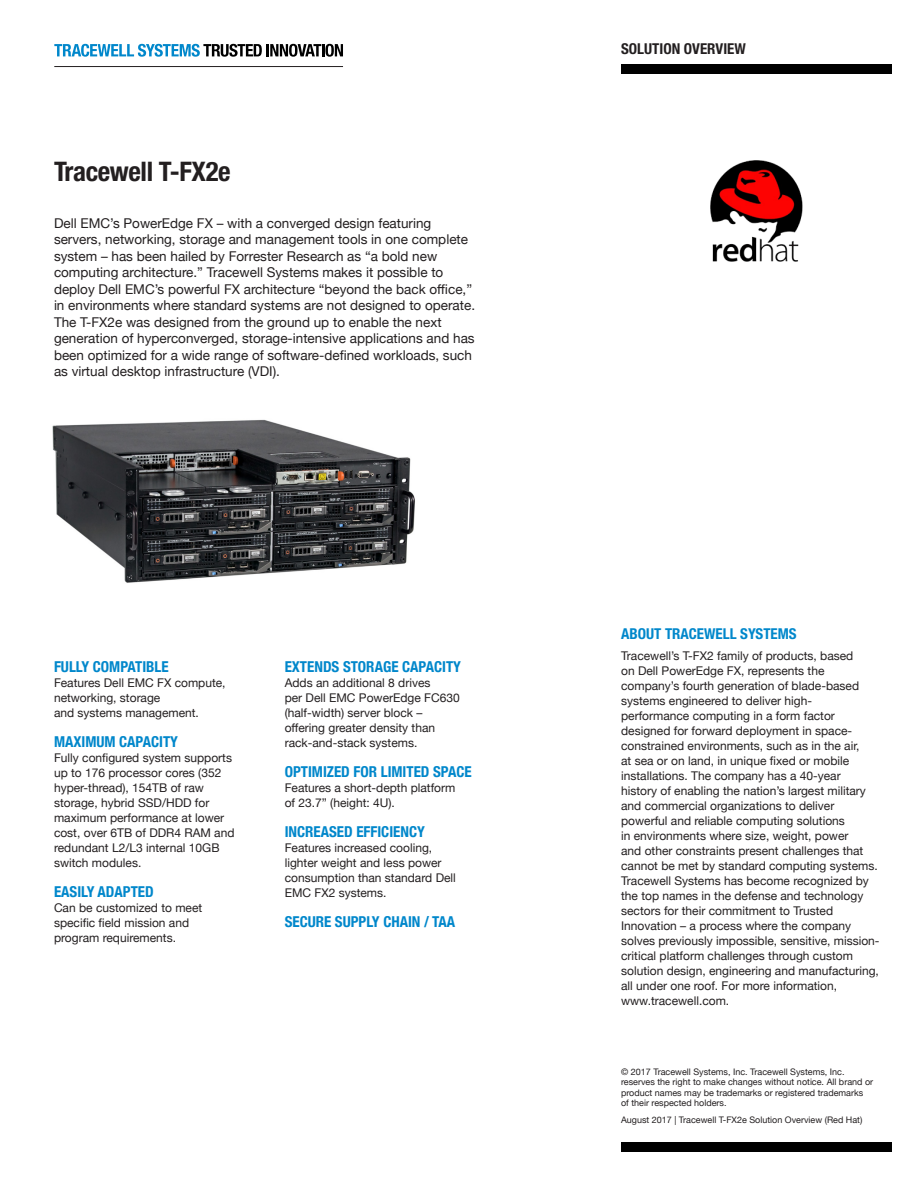
<style>
.page{position:relative;width:918px;height:1188px;background:#fff}
.page>*{position:absolute;margin:0;border:0;box-sizing:border-box;transform-origin:0 0}
.t1{font:700 condensed 27px "Helvetica Neue LT Std";letter-spacing:-.015em;color:#231f20}
.t2{font:700 condensed 15px "Helvetica Neue";color:#0087cb}
.t3{font:700 condensed 15px "Helvetica Neue LT Std";color:#0087cb}
.t4{font:700 condensed 15px "Helvetica Neue LT Std";color:#231f20}
.t5{font:13.5px/16.5px "Helvetica Neue";color:#231f20}
.t6{font:12px/15px "Helvetica Neue";color:#231f20}
.t7{font:9px/10.5px "Helvetica Neue";color:#231f20}
</style>
<div class="page">
<div style="left:621px;top:1142px;width:271px;height:10px;background:#000"></div>
<div style="left:621px;top:64px;width:271px;height:10px;background:#000"></div>
<img style="left:52px;top:419px;width:363px;height:164px">
<img style="left:710px;top:160px;width:93px;height:102px">
<svg style="left:54px;top:44px;width:289px;height:13px"></svg>
<hr style="left:54px;top:66px;width:289px;height:1px;background:#231f20">
<p class="t1" style="left:54px;top:155px;width:178px">Tracewell T-FX2e</p>
<p class="t5" style="left:54px;top:216px;width:423px">Dell EMC’s PowerEdge FX – with a converged design featuring servers, networking, storage and management tools in one complete system – has been hailed by Forrester Research as “a bold new computing architecture.” Tracewell Systems makes it possible to deploy Dell EMC’s powerful FX architecture “beyond the back office,” in environments where standard systems are not designed to operate.<br>The T-FX2e was designed from the ground up to enable the next generation of hyperconverged, storage-intensive applications and has been optimized for a wide range of software-defined workloads, such as virtual desktop infrastructure (VDI).</p>
<p class="t2" style="left:54px;top:654px;width:116px">FULLY COMPATIBLE</p>
<p class="t6" style="left:54px;top:676px;width:173px">Features Dell EMC FX compute,</p>
<p class="t6" style="left:54px;top:691px;width:108px">networking, storage</p>
<p class="t6" style="left:54px;top:706px;width:146px">and systems management.</p>
<p class="t2" style="left:54px;top:729px;width:126px">MAXIMUM CAPACITY</p>
<p class="t6" style="left:54px;top:751px;width:180px">Fully configured system supports</p>
<p class="t6" style="left:54px;top:766px;width:169px">up to 176 processor cores (352</p>
<p class="t6" style="left:54px;top:781px;width:152px">hyper-thread), 154TB of raw</p>
<p class="t6" style="left:54px;top:796px;width:157px">storage, hybrid SSD/HDD for</p>
<p class="t6" style="left:54px;top:811px;width:172px">maximum performance at lower</p>
<p class="t6" style="left:54px;top:826px;width:182px">cost, over 6TB of DDR4 RAM and</p>
<p class="t6" style="left:54px;top:841px;width:167px">redundant L2/L3 internal 10GB</p>
<p class="t6" style="left:54px;top:856px;width:89px">switch modules.</p>
<p class="t2" style="left:54px;top:879px;width:101px">EASILY ADAPTED</p>
<p class="t6" style="left:54px;top:901px;width:150px">Can be customized to meet</p>
<p class="t6" style="left:54px;top:916px;width:137px">specific field mission and</p>
<p class="t6" style="left:54px;top:931px;width:124px">program requirements.</p>
<p class="t2" style="left:285px;top:654px;width:178px">EXTENDS STORAGE CAPACITY</p>
<p class="t6" style="left:285px;top:676px;width:147px">Adds an additional 8 drives</p>
<p class="t6" style="left:285px;top:691px;width:177px">per Dell EMC PowerEdge FC630</p>
<p class="t6" style="left:285px;top:706px;width:139px">(half-width) server block –</p>
<p class="t6" style="left:285px;top:721px;width:152px">offering greater density than</p>
<p class="t6" style="left:285px;top:736px;width:134px">rack-and-stack systems.</p>
<p class="t2" style="left:285px;top:759px;width:189px">OPTIMIZED FOR LIMITED SPACE</p>
<p class="t6" style="left:285px;top:781px;width:172px">Features a short-depth platform</p>
<p class="t6" style="left:285px;top:796px;width:112px">of 23.7” (height: 4U).</p>
<p class="t2" style="left:285px;top:819px;width:142px">INCREASED EFFICIENCY</p>
<p class="t6" style="left:285px;top:841px;width:149px">Features increased cooling,</p>
<p class="t6" style="left:285px;top:856px;width:158px">lighter weight and less power</p>
<p class="t6" style="left:285px;top:871px;width:173px">consumption than standard Dell</p>
<p class="t6" style="left:285px;top:886px;width:103px">EMC FX2 systems.</p>
<p class="t2" style="left:285px;top:909px;width:172px">SECURE SUPPLY CHAIN / TAA</p>
<p class="t4" style="left:621px;top:40px;width:126px">SOLUTION OVERVIEW</p>
<p class="t3" style="left:621px;top:624px;width:177px">ABOUT TRACEWELL SYSTEMS</p>
<p class="t6" style="left:621px;top:649px;width:260px">Tracewell’s T-FX2 family of products, based<br>on Dell PowerEdge FX, represents the company’s fourth generation of blade-based systems engineered to deliver high&shy;performance computing in a form factor designed for forward deployment in space&shy;constrained environments, such as in the air,<br>at sea or on land, in unique fixed or mobile installations. The company has a 40-year history of enabling the nation’s largest military and commercial organizations to deliver powerful and reliable computing solutions<br>in environments where size, weight, power<br>and other constraints present challenges that cannot be met by standard computing systems.<br>Tracewell Systems has become recognized by the top names in the defense and technology sectors for their commitment to Trusted Innovation – a process where the company solves previously impossible, sensitive, mission&shy;critical platform challenges through custom solution design, engineering and manufacturing, all under one roof. For more information, www.tracewell.com.</p>
<p class="t7" style="left:621px;top:1067px;width:254px">© 2017 Tracewell Systems, Inc. Tracewell Systems, Inc. reserves the right to make changes without notice. All brand or product names may be trademarks or registered trademarks of their respected holders.</p>
<p class="t7" style="left:621px;top:1116px;width:243px">August 2017 | Tracewell T-FX2e Solution Overview (Red Hat)</p>
</div>
